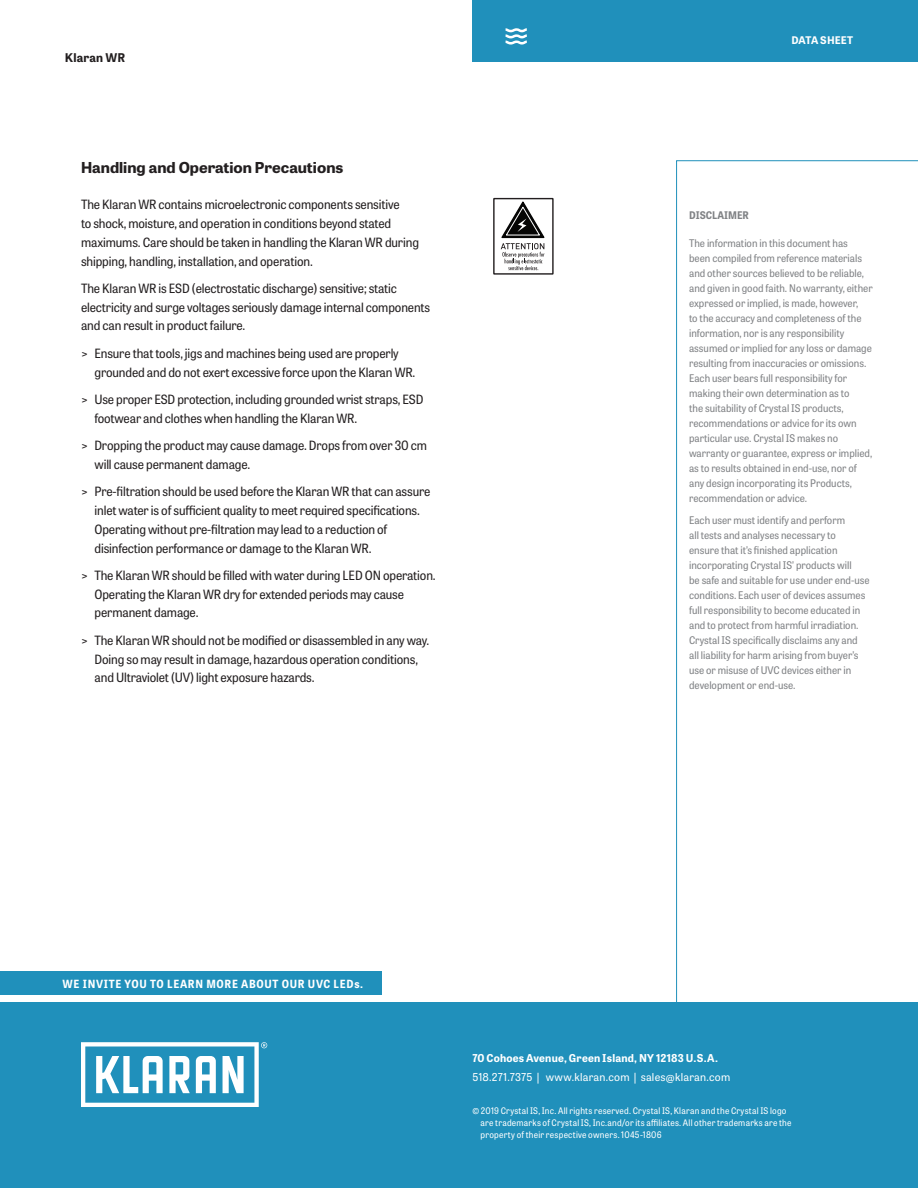
<style>
.page{position:relative;width:918px;height:1188px;background:#fff}
.page>*{position:absolute;margin:0;border:0;box-sizing:border-box;transform-origin:0 0}
.DS__subhead__text{font:700 15px "Tablet Gothic Wide";color:#231f20}
.DS__body{font:12.75px/18.8px "Tablet Gothic Narrow";letter-spacing:-.01em;color:#231f20}
.t1{font:700 12px "Tablet Gothic";letter-spacing:.01em;color:#231f20}
.t2{font:700 11.25px "Tablet Gothic Narrow";letter-spacing:.06em;color:#fff}
.t3{font:10.8px "Tablet Gothic";letter-spacing:.02em;color:#fff}
.t4{font:700 10.8px "Tablet Gothic";letter-spacing:.02em;color:#fff}
.t5{font:10.5px "Tablet Gothic Narrow";color:#808285}
.t6{font:700 10.5px "Tablet Gothic Narrow";color:#808285}
.t7{font:700 10.5px "Tablet Gothic";letter-spacing:.01em;color:#fff}
.t8{font:9px/12px "Tablet Gothic Narrow";letter-spacing:.025em;color:#fff}
</style>
<div class="page">
<div style="left:0;top:1002px;width:918px;height:186px;background:#2090bb"></div>
<svg style="left:81px;top:1042px;width:186px;height:65px"></svg>
<div style="left:472px;top:0;width:446px;height:62px;background:#2090bb"></div>
<svg style="left:506px;top:28px;width:21px;height:17px"></svg>
<svg style="left:676px;top:161px;width:242px;height:841px"></svg>
<div style="left:493px;top:198px;width:61px;height:77px;border:1px solid #231f20"></div>
<svg style="left:500px;top:201px;width:45px;height:70px"></svg>
<div style="left:0;top:971px;width:381px;height:24px;background:#2090bb"></div>
<p class="t1" style="left:65px;top:49px;width:62px">Klaran WR</p>
<p class="DS__subhead__text" style="left:81px;top:157px;width:264px">Handling and Operation Precautions</p>
<p class="DS__body" style="left:81px;top:195px;width:339px">The Klaran WR contains microelectronic components sensitive<br>to shock, moisture, and operation in conditions beyond stated maximums. Care should be taken in handling the Klaran WR during shipping, handling, installation, and operation.</p>
<p class="DS__body" style="left:81px;top:279px;width:351px">The Klaran WR is ESD (electrostatic discharge) sensitive; static electricity and surge voltages seriously damage internal components and can result in product failure.</p>
<p class="DS__body" style="left:94px;top:343px;width:322px;text-indent:-14px">&gt; Ensure that tools, jigs and machines being used are properly grounded and do not exert excessive force upon the Klaran WR.</p>
<p class="DS__body" style="left:94px;top:390px;width:330px;text-indent:-14px">&gt; Use proper ESD protection, including grounded wrist straps, ESD footwear and clothes when handling the Klaran WR.</p>
<p class="DS__body" style="left:94px;top:436px;width:334px;text-indent:-14px">&gt; Dropping the product may cause damage. Drops from over 30 cm will cause permanent damage.</p>
<p class="DS__body" style="left:94px;top:482px;width:337px;text-indent:-14px">&gt; Pre-filtration should be used before the Klaran WR that can assure inlet water is of sufficient quality to meet required specifications.<br>Operating without pre-filtration may lead to a reduction of disinfection performance or damage to the Klaran WR.</p>
<p class="DS__body" style="left:94px;top:565px;width:343px;text-indent:-14px">&gt; The Klaran WR should be filled with water during LED ON operation.<br>Operating the Klaran WR dry for extended periods may cause permanent damage.</p>
<p class="DS__body" style="left:94px;top:630px;width:336px;text-indent:-14px">&gt; The Klaran WR should not be modified or disassembled in any way.<br>Doing so may result in damage, hazardous operation conditions, and Ultraviolet (UV) light exposure hazards.</p>
<p class="t7" style="left:791px;top:33px;width:63px">DATA SHEET</p>
<p class="t6" style="left:689px;top:208px;width:61px">DISCLAIMER</p>
<p class="t5" style="left:689px;top:236px;width:160px">The information in this document has</p>
<p class="t5" style="left:689px;top:251px;width:174px">been compiled from reference materials</p>
<p class="t5" style="left:689px;top:266px;width:176px">and other sources believed to be reliable,</p>
<p class="t5" style="left:689px;top:281px;width:185px">and given in good faith. No warranty, either</p>
<p class="t5" style="left:689px;top:296px;width:171px">expressed or implied, is made, however,</p>
<p class="t5" style="left:689px;top:311px;width:174px">to the accuracy and completeness of the</p>
<p class="t5" style="left:689px;top:326px;width:157px">information, nor is any responsibility</p>
<p class="t5" style="left:689px;top:341px;width:184px">assumed or implied for any loss or damage</p>
<p class="t5" style="left:689px;top:356px;width:179px">resulting from inaccuracies or omissions.</p>
<p class="t5" style="left:689px;top:371px;width:160px">Each user bears full responsibility for</p>
<p class="t5" style="left:689px;top:386px;width:162px">making their own determination as to</p>
<p class="t5" style="left:689px;top:401px;width:156px">the suitability of Crystal IS products,</p>
<p class="t5" style="left:689px;top:416px;width:169px">recommendations or advice for its own</p>
<p class="t5" style="left:689px;top:431px;width:151px">particular use. Crystal IS makes no</p>
<p class="t5" style="left:689px;top:446px;width:185px">warranty or guarantee, express or implied,</p>
<p class="t5" style="left:689px;top:461px;width:169px">as to results obtained in end-use, nor of</p>
<p class="t5" style="left:689px;top:476px;width:164px">any design incorporating its Products,</p>
<p class="t5" style="left:689px;top:491px;width:119px">recommendation or advice.</p>
<p class="t5" style="left:689px;top:513px;width:158px">Each user must identify and perform</p>
<p class="t5" style="left:689px;top:528px;width:148px">all tests and analyses necessary to</p>
<p class="t5" style="left:689px;top:543px;width:150px">ensure that it’s finished application</p>
<p class="t5" style="left:689px;top:558px;width:164px">incorporating Crystal IS’ products will</p>
<p class="t5" style="left:689px;top:573px;width:182px">be safe and suitable for use under end-use</p>
<p class="t5" style="left:689px;top:588px;width:178px">conditions. Each user of devices assumes</p>
<p class="t5" style="left:689px;top:603px;width:173px">full responsibility to become educated in</p>
<p class="t5" style="left:689px;top:618px;width:171px">and to protect from harmful irradiation.</p>
<p class="t5" style="left:689px;top:633px;width:170px">Crystal IS specifically disclaims any and</p>
<p class="t5" style="left:689px;top:648px;width:171px">all liability for harm arising from buyer’s</p>
<p class="t5" style="left:689px;top:663px;width:164px">use or misuse of UVC devices either in</p>
<p class="t5" style="left:689px;top:678px;width:108px">development or end-use.</p>
<p class="t2" style="left:63px;top:976px;width:302px">WE INVITE YOU TO LEARN MORE ABOUT OUR UVC LEDs.</p>
<p class="t4" style="left:472px;top:1050px;width:247px">70 Cohoes Avenue, Green Island, NY 12183 U.S.A.</p>
<p class="t3" style="left:472px;top:1070px;width:259px">518.271.7375 | www.klaran.com | sales@klaran.com</p>
<p class="t8" style="left:481px;top:1104px;width:312px;text-indent:-8px">© 2019 Crystal IS, Inc. All rights reserved. Crystal IS, Klaran and the Crystal IS logo are trademarks of Crystal IS, Inc.and/or its affiliates. All other trademarks are the property of their respective owners. 1045-1806</p>
</div>
